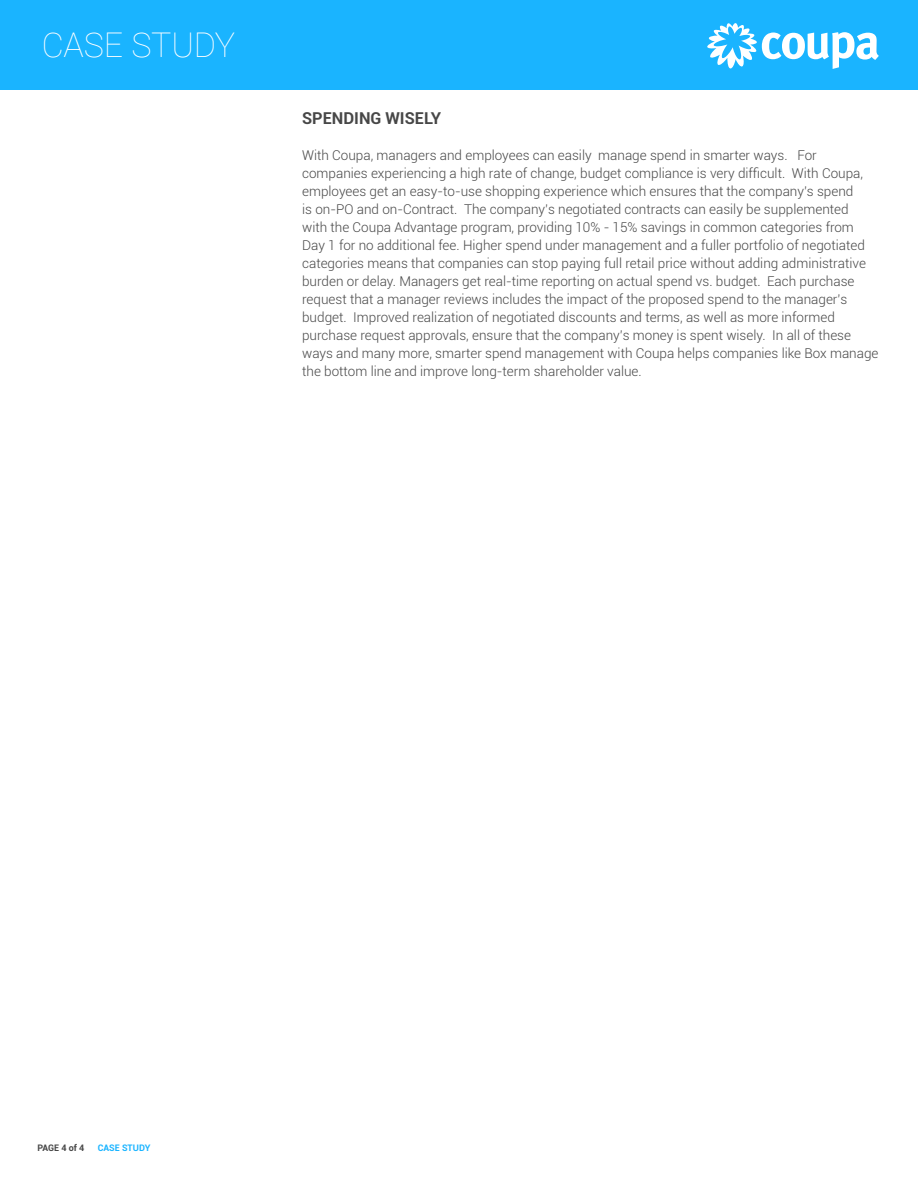
<style>
.page{position:relative;width:918px;height:1188px;background:#fff}
.page>*{position:absolute;margin:0;border:0;box-sizing:border-box;transform-origin:0 0}
.t1{font:100 34.05px "Roboto";letter-spacing:-.01em;color:#fff}
.t2{font:700 16.35px "Roboto";color:#474747}
.t3{font:300 13.5px/18px "Roboto";color:#474747}
.t4{font:700 9px "Roboto";color:#1ab4ff}
.t5{font:700 9px "Roboto";letter-spacing:-.005em;color:#474747}
</style>
<div class="page">
<div style="left:0;top:0;width:918px;height:90px;background:#1ab4ff"></div>
<svg style="left:707px;top:23px;width:172px;height:46px"></svg>
<p class="t1" style="left:42px;top:21px;width:195px">CASE STUDY</p>
<p class="t2" style="left:302px;top:107px;width:141px">SPENDING WISELY</p>
<p class="t3" style="left:302px;top:146px;width:578px">With Coupa, managers and employees can easily manage spend in smarter ways. For companies experiencing a high rate of change, budget compliance is very difficult. With Coupa, employees get an easy-to-use shopping experience which ensures that the company’s spend<br>is on-PO and on-Contract. The company’s negotiated contracts can easily be supplemented<br>with the Coupa Advantage program, providing 10% - 15% savings in common categories from Day 1 for no additional fee. Higher spend under management and a fuller portfolio of negotiated categories means that companies can stop paying full retail price without adding administrative burden or delay. Managers get real-time reporting on actual spend vs. budget. Each purchase request that a manager reviews includes the impact of the proposed spend to the manager’s budget. Improved realization of negotiated discounts and terms, as well as more informed purchase request approvals, ensure that the company’s money is spent wisely. In all of these ways and many more, smarter spend management with Coupa helps companies like Box manage the bottom line and improve long-term shareholder value.</p>
<p class="t5" style="left:38px;top:1141px;width:48px">PAGE 4 of 4</p>
<p class="t4" style="left:98px;top:1141px;width:54px">CASE STUDY</p>
</div>
